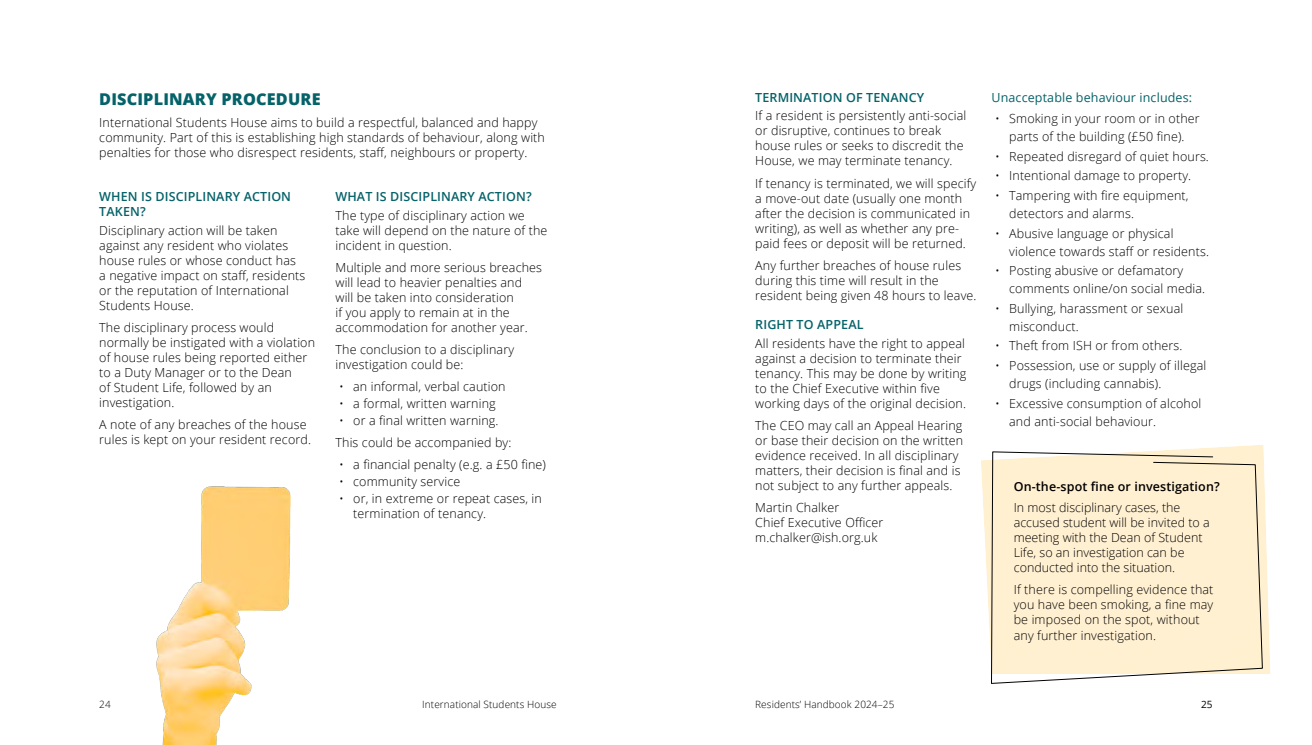
<style>
.page{position:relative;width:1312px;height:745px;background:#fff}
.page>*{position:absolute;margin:0;border:0;box-sizing:border-box;transform-origin:0 0}
.t1{font:800 16.25px "Open Sans";letter-spacing:.01em;color:#056269}
.t2{font:300 12.5px/15px "Open Sans";letter-spacing:.01em;color:#000}
.t3{font:600 12.5px/15px "Open Sans";letter-spacing:.01em;color:#056269}
.t4{font:600 12.5px "Open Sans";letter-spacing:.01em;color:#000}
.t5{font:12.5px "Open Sans";letter-spacing:.01em;color:#056269}
.t6{font:300 10px "Open Sans";letter-spacing:.01em;color:#000}
.t7{font:10px "Open Sans";color:#000}
</style>
<div class="page">
<div style="left:968px;top:435px;width:311px;height:238px;background:#fff;opacity:.05"></div>
<svg style="left:990px;top:451px;width:272px;height:232px"></svg>
<img style="left:157px;top:486px;width:134px;height:258px">
<h1 class="t1" style="left:99px;top:86px;width:223px">DISCIPLINARY PROCEDURE</h1>
<p class="t2" style="left:99px;top:114px;width:447px">International Students House aims to build a respectful, balanced and happy community. Part of this is establishing high standards of behaviour, along with penalties for those who disrespect residents, staff, neighbours or property.</p>
<p class="t3" style="left:99px;top:189px;width:193px">WHEN IS DISCIPLINARY ACTION<br>TAKEN?</p>
<p class="t2" style="left:99px;top:222px;width:207px">Disciplinary action will be taken against any resident who violates house rules or whose conduct has a negative impact on staff, residents or the reputation of International<br>Students House.</p>
<p class="t2" style="left:99px;top:319px;width:217px">The disciplinary process would normally be instigated with a violation of house rules being reported either to a Duty Manager or to the Dean<br>of Student Life, followed by an investigation.</p>
<p class="t2" style="left:99px;top:416px;width:213px">A note of any breaches of the house rules is kept on your resident record.</p>
<p class="t3" style="left:335px;top:189px;width:198px">WHAT IS DISCIPLINARY ACTION?</p>
<p class="t2" style="left:335px;top:207px;width:213px">The type of disciplinary action we take will depend on the nature of the incident in question.</p>
<p class="t2" style="left:335px;top:259px;width:208px">Multiple and more serious breaches will lead to heavier penalties and will be taken into consideration<br>if you apply to remain at in the accommodation for another year.</p>
<p class="t2" style="left:335px;top:341px;width:180px">The conclusion to a disciplinary investigation could be:</p>
<p class="t2" style="left:339px;top:378px;width:168px">• an informal, verbal caution</p>
<p class="t2" style="left:339px;top:395px;width:158px">• a formal, written warning</p>
<p class="t2" style="left:335px;top:408px;width:177px;line-height:22.1px">• or a final written warning.<br>This could be accompanied by:</p>
<p class="t2" style="left:339px;top:456px;width:208px">• a financial penalty (e.g. a £50 fine)</p>
<p class="t2" style="left:339px;top:473px;width:123px">• community service</p>
<p class="t2" style="left:353px;top:490px;width:190px;text-indent:-14px">• or, in extreme or repeat cases, in termination of tenancy.</p>
<p class="t3" style="left:755px;top:89px;width:170px">TERMINATION OF TENANCY</p>
<p class="t2" style="left:755px;top:108px;width:212px">If a resident is persistently anti-social or disruptive, continues to break house rules or seeks to discredit the House, we may terminate tenancy.</p>
<p class="t2" style="left:755px;top:175px;width:222px">If tenancy is terminated, we will specify a move-out date (usually one month after the decision is communicated in writing), as well as whether any pre&shy;paid fees or deposit will be returned.</p>
<p class="t2" style="left:755px;top:257px;width:223px">Any further breaches of house rules during this time will result in the resident being given 48 hours to leave.</p>
<p class="t3" style="left:755px;top:316px;width:110px">RIGHT TO APPEAL</p>
<p class="t2" style="left:755px;top:335px;width:213px">All residents have the right to appeal against a decision to terminate their tenancy. This may be done by writing to the Chief Executive within five working days of the original decision.</p>
<p class="t2" style="left:755px;top:417px;width:209px">The CEO may call an Appeal Hearing or base their decision on the written evidence received. In all disciplinary matters, their decision is final and is not subject to any further appeals.</p>
<p class="t2" style="left:755px;top:499px;width:130px">Martin Chalker<br>Chief Executive Officer m.chalker@ish.org.uk</p>
<p class="t5" style="left:991px;top:89px;width:202px">Unacceptable behaviour includes:</p>
<p class="t2" style="left:994px;top:109px;width:206px;line-height:17.9px;text-align:center">• Smoking in your room or in other parts of the building (£50 fine).</p>
<p class="t2" style="left:994px;top:148px;width:215px">• Repeated disregard of quiet hours.</p>
<p class="t2" style="left:994px;top:168px;width:198px">• Intentional damage to property.</p>
<p class="t2" style="left:1008px;top:186px;width:181px;line-height:17.9px;text-indent:-14px">• Tampering with fire equipment, detectors and alarms.</p>
<p class="t2" style="left:1008px;top:224px;width:201px;line-height:17.9px;text-indent:-14px">• Abusive language or physical violence towards staff or residents.</p>
<p class="t2" style="left:1008px;top:261px;width:197px;line-height:17.9px;text-indent:-14px">• Posting abusive or defamatory comments online/on social media.</p>
<p class="t2" style="left:1008px;top:299px;width:175px;line-height:17.9px;text-indent:-14px">• Bullying, harassment or sexual misconduct.</p>
<p class="t2" style="left:994px;top:338px;width:189px">• Theft from ISH or from others.</p>
<p class="t2" style="left:1008px;top:356px;width:198px;line-height:17.9px;text-indent:-14px">• Possession, use or supply of illegal drugs (including cannabis).</p>
<p class="t2" style="left:1008px;top:393px;width:193px;line-height:17.9px;text-indent:-14px">• Excessive consumption of alcohol and anti-social behaviour.</p>
<p class="t4" style="left:1013px;top:477px;width:207px">On-the-spot fine or investigation?</p>
<p class="t2" style="left:1013px;top:499px;width:197px">In most disciplinary cases, the accused student will be invited to a meeting with the Dean of Student<br>Life, so an investigation can be conducted into the situation.</p>
<p class="t2" style="left:1013px;top:581px;width:201px">If there is compelling evidence that you have been smoking, a fine may be imposed on the spot, without any further investigation.</p>
<p class="t6" style="left:99px;top:697px;width:13px">24</p>
<p class="t6" style="left:422px;top:697px;width:136px">International Students House</p>
<p class="t6" style="left:755px;top:697px;width:141px">Residents’ Handbook 2024–25</p>
<p class="t7" style="left:1200px;top:697px;width:13px">25</p>
</div>
